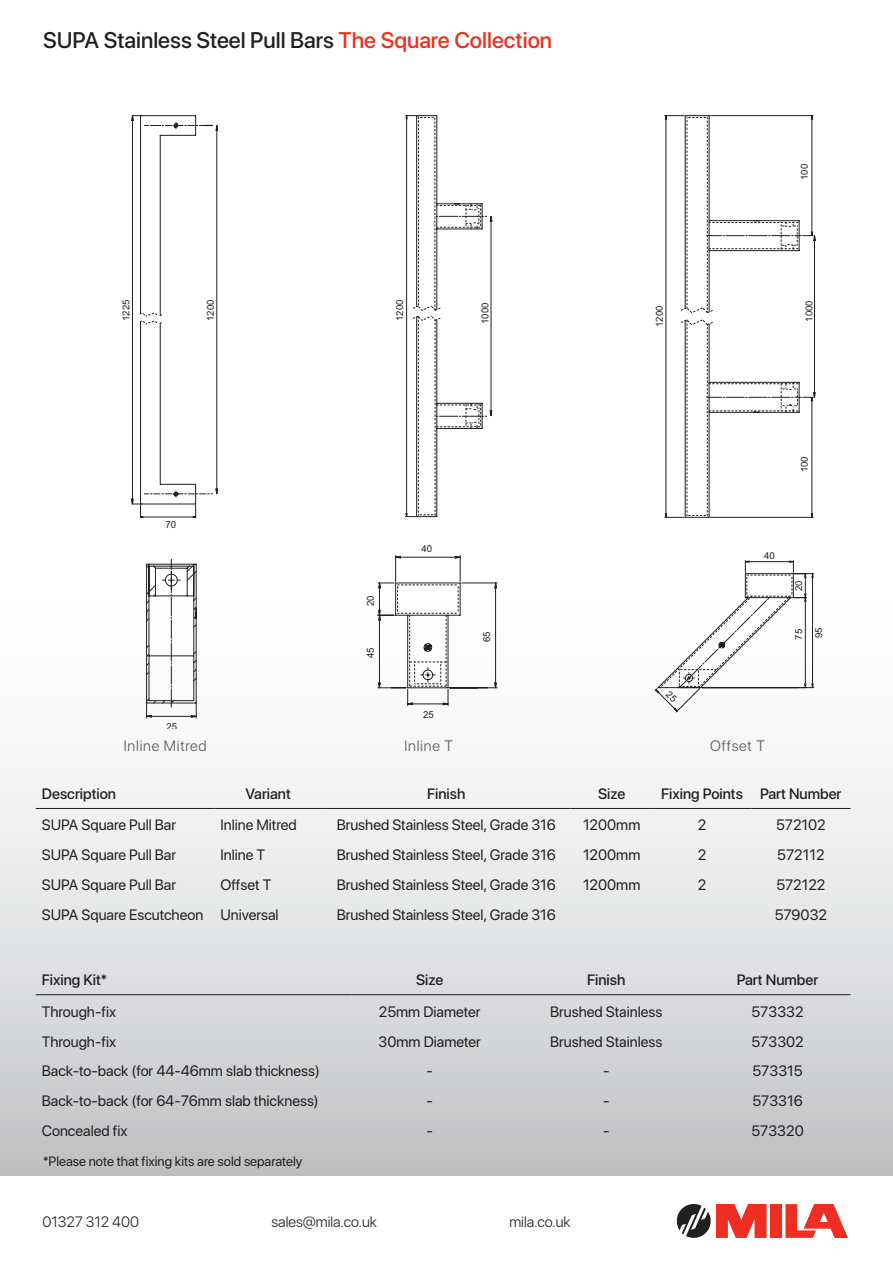
<style>
.page{position:relative;width:893px;height:1263px;background:#fff}
.page>*{position:absolute;margin:0;border:0;box-sizing:border-box;transform-origin:0 0}
.t1{font:500 22.5px "SF Pro Display";color:#231f20}
.t2{font:15px "SF Pro Display";color:#231f20}
.t3{font:500 15px "SF Pro Display";color:#231f20}
.t4{font:300 15px "SF Pro Display";color:#231f20}
.t5{font:300 15px "SF Pro Display";letter-spacing:.05em;color:#57585a}
.t6{font:13.5px "SF Pro Display";color:#231f20}
.t7{font:9.6px "Arial";color:#231f20}
.s1{color:#ee2e22}
</style>
<div class="page">
<div style="left:0;top:570px;width:893px;height:606px;background:linear-gradient(to bottom,#fff,#c5c6c8)"></div>
<div style="left:770px;top:1204px;width:12px;height:34px;background:#ee2e22"></div>
<svg style="left:676px;top:1204px;width:90px;height:34px"></svg>
<svg style="left:785px;top:1204px;width:63px;height:34px"></svg>
<hr style="left:36px;top:808px;width:178px;height:1px;background:#231f20">
<hr style="left:214px;top:808px;width:108px;height:1px;background:#231f20">
<hr style="left:322px;top:808px;width:248px;height:1px;background:#231f20">
<hr style="left:570px;top:808px;width:83px;height:1px;background:#231f20">
<hr style="left:653px;top:808px;width:98px;height:1px;background:#231f20">
<hr style="left:751px;top:808px;width:99px;height:1px;background:#231f20">
<hr style="left:36px;top:994px;width:315px;height:1px;background:#231f20">
<hr style="left:351px;top:994px;width:157px;height:1px;background:#231f20">
<hr style="left:508px;top:994px;width:197px;height:1px;background:#231f20">
<hr style="left:705px;top:994px;width:145px;height:1px;background:#231f20">
<svg style="left:378px;top:555px;width:119px;height:151px"></svg>
<svg style="left:405px;top:115px;width:88px;height:403px"></svg>
<hr style="left:89px;top:116px;width:1px;height:401px;background:#231f20">
<svg style="left:146px;top:559px;width:51px;height:159px"></svg>
<svg style="left:89px;top:125px;width:1px;height:370px"></svg>
<svg style="left:131px;top:115px;width:88px;height:403px"></svg>
<svg style="left:665px;top:115px;width:151px;height:403px"></svg>
<svg style="left:654px;top:560px;width:161px;height:153px"></svg>
<p class="t1" style="left:43px;top:24px;width:510px">SUPA Stainless Steel Pull Bars <span class="s1">The Square Collection</span></p>
<p class="t7" style="left:798px;top:180px;width:18px;rotate:-90deg">100</p>
<p class="t7" style="left:119px;top:321px;width:23px;rotate:-90deg">1225</p>
<p class="t7" style="left:480px;top:322px;width:23px;rotate:-90deg">1000</p>
<p class="t7" style="left:653px;top:327px;width:23px;rotate:-90deg">1200</p>
<p class="t7" style="left:204px;top:321px;width:23px;rotate:-90deg">1200</p>
<p class="t7" style="left:393px;top:321px;width:23px;rotate:-90deg">1200</p>
<p class="t7" style="left:478px;top:324px;width:23px;rotate:-90deg">1000</p>
<p class="t7" style="left:802px;top:322px;width:23px;rotate:-90deg">1000</p>
<p class="t7" style="left:165px;top:518px;width:12px">70</p>
<p class="t7" style="left:167px;top:720px;width:12px">25</p>
<p class="t5" style="left:124px;top:735px;width:84px">Inline Mitred</p>
<p class="t7" style="left:364px;top:606px;width:12px;rotate:-90deg">20</p>
<p class="t7" style="left:364px;top:658px;width:12px;rotate:-90deg">45</p>
<p class="t7" style="left:798px;top:472px;width:18px;rotate:-90deg">100</p>
<p class="t7" style="left:422px;top:542px;width:12px">40</p>
<p class="t7" style="left:480px;top:642px;width:12px;rotate:-90deg">65</p>
<p class="t7" style="left:764px;top:549px;width:12px">40</p>
<p class="t7" style="left:792px;top:591px;width:12px;rotate:-90deg">20</p>
<p class="t7" style="left:792px;top:640px;width:12px;rotate:-90deg">75</p>
<p class="t7" style="left:812px;top:638px;width:12px;rotate:-90deg">95</p>
<p class="t7" style="left:423px;top:708px;width:12px">25</p>
<p class="t5" style="left:404px;top:735px;width:50px">Inline T</p>
<p class="t5" style="left:710px;top:735px;width:56px">Offset T</p>
<p class="t3" style="left:42px;top:782px;width:76px">Description</p>
<p class="t3" style="left:246px;top:782px;width:47px">Variant</p>
<p class="t3" style="left:427px;top:782px;width:40px">Finish</p>
<p class="t3" style="left:598px;top:782px;width:29px">Size</p>
<p class="t3" style="left:661px;top:782px;width:83px">Fixing Points</p>
<p class="t3" style="left:760px;top:782px;width:83px">Part Number</p>
<p class="t2" style="left:42px;top:814px;width:136px">SUPA Square Pull Bar</p>
<p class="t2" style="left:220px;top:814px;width:78px">Inline Mitred</p>
<p class="t2" style="left:337px;top:814px;width:221px">Brushed Stainless Steel, Grade 316</p>
<p class="t2" style="left:583px;top:814px;width:59px">1200mm</p>
<p class="t2" style="left:698px;top:814px;width:10px">2</p>
<p class="t2" style="left:776px;top:814px;width:51px">572102</p>
<p class="t2" style="left:42px;top:844px;width:136px">SUPA Square Pull Bar</p>
<p class="t2" style="left:220px;top:844px;width:46px">Inline T</p>
<p class="t2" style="left:337px;top:844px;width:221px">Brushed Stainless Steel, Grade 316</p>
<p class="t2" style="left:583px;top:844px;width:59px">1200mm</p>
<p class="t2" style="left:698px;top:844px;width:10px">2</p>
<p class="t2" style="left:777px;top:844px;width:49px">572112</p>
<p class="t2" style="left:42px;top:874px;width:136px">SUPA Square Pull Bar</p>
<p class="t2" style="left:220px;top:874px;width:53px">Offset T</p>
<p class="t2" style="left:337px;top:874px;width:221px">Brushed Stainless Steel, Grade 316</p>
<p class="t2" style="left:583px;top:874px;width:59px">1200mm</p>
<p class="t2" style="left:698px;top:874px;width:10px">2</p>
<p class="t2" style="left:776px;top:874px;width:51px">572122</p>
<p class="t2" style="left:42px;top:904px;width:163px">SUPA Square Escutcheon</p>
<p class="t2" style="left:220px;top:904px;width:60px">Universal</p>
<p class="t2" style="left:337px;top:904px;width:221px">Brushed Stainless Steel, Grade 316</p>
<p class="t2" style="left:775px;top:904px;width:54px">579032</p>
<p class="t3" style="left:42px;top:969px;width:67px">Fixing Kit*</p>
<p class="t3" style="left:416px;top:969px;width:29px">Size</p>
<p class="t3" style="left:587px;top:969px;width:40px">Finish</p>
<p class="t3" style="left:737px;top:969px;width:83px">Part Number</p>
<p class="t2" style="left:42px;top:1001px;width:76px">Through-fix</p>
<p class="t2" style="left:379px;top:1001px;width:103px">25mm Diameter</p>
<p class="t2" style="left:550px;top:1001px;width:114px">Brushed Stainless</p>
<p class="t2" style="left:751px;top:1001px;width:54px">573332</p>
<p class="t2" style="left:42px;top:1030px;width:76px">Through-fix</p>
<p class="t2" style="left:379px;top:1030px;width:104px">30mm Diameter</p>
<p class="t2" style="left:550px;top:1030px;width:114px">Brushed Stainless</p>
<p class="t2" style="left:751px;top:1030px;width:54px">573302</p>
<p class="t2" style="left:42px;top:1060px;width:280px">Back-to-back (for 44-46mm slab thickness)</p>
<p class="t2" style="left:426px;top:1060px;width:8px">-</p>
<p class="t2" style="left:603px;top:1060px;width:8px">-</p>
<p class="t2" style="left:752px;top:1060px;width:52px">573315</p>
<p class="t2" style="left:42px;top:1090px;width:278px">Back-to-back (for 64-76mm slab thickness)</p>
<p class="t2" style="left:426px;top:1090px;width:8px">-</p>
<p class="t2" style="left:603px;top:1090px;width:8px">-</p>
<p class="t2" style="left:752px;top:1090px;width:52px">573316</p>
<p class="t2" style="left:42px;top:1120px;width:87px">Concealed fix</p>
<p class="t2" style="left:426px;top:1120px;width:8px">-</p>
<p class="t2" style="left:603px;top:1120px;width:8px">-</p>
<p class="t2" style="left:751px;top:1120px;width:54px">573320</p>
<p class="t6" style="left:43px;top:1151px;width:261px">*Please note that fixing kits are sold separately</p>
<p class="t4" style="left:43px;top:1211px;width:98px">01327 312 400</p>
<p class="t4" style="left:271px;top:1211px;width:107px">sales@mila.co.uk</p>
<p class="t4" style="left:509px;top:1211px;width:63px">mila.co.uk</p>
</div>
